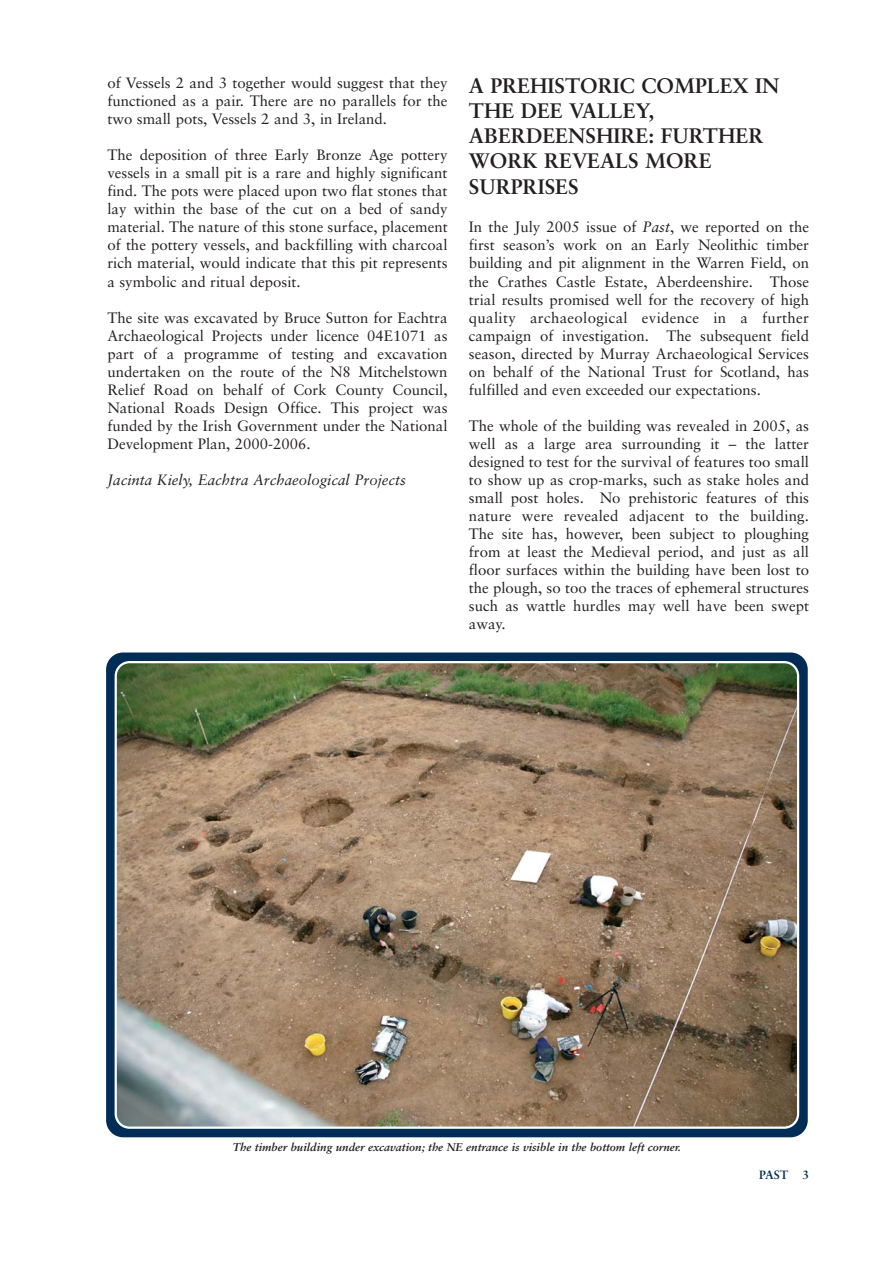
<style>
.page{position:relative;width:893px;height:1263px;background:#fff}
.page>*{position:absolute;margin:0;border:0;box-sizing:border-box;transform-origin:0 0}
.t1{font:700 21px/25.2px "Sabon";color:#231f20}
.t2{font:15px/18px "Sabon";color:#231f20;text-align:justify}
.t3{font:italic 15px "Sabon";color:#231f20}
.t4{font:700 12px "Sabon";color:#002c55}
.t5{font:italic 700 11.25px "Sabon";color:#231f20}
.s1{font-style:italic}
</style>
<div class="page">
<div style="left:106px;top:652px;width:702px;height:485px;background:#002c55;border-radius:17px"></div>
<img style="left:115px;top:661px;width:684px;height:468px">
<p class="t2" style="left:107px;top:75px;width:342px">of Vessels 2 and 3 together would suggest that they functioned as a pair. There are no parallels for the two small pots, Vessels 2 and 3, in Ireland.</p>
<p class="t2" style="left:107px;top:147px;width:342px">The deposition of three Early Bronze Age pottery vessels in a small pit is a rare and highly significant find. The pots were placed upon two flat stones that lay within the base of the cut on a bed of sandy material. The nature of this stone surface, placement of the pottery vessels, and backfilling with charcoal rich material, would indicate that this pit represents a symbolic and ritual deposit.</p>
<p class="t2" style="left:107px;top:310px;width:342px">The site was excavated by Bruce Sutton for Eachtra Archaeological Projects under licence 04E1071 as part of a programme of testing and excavation undertaken on the route of the N8 Mitchelstown Relief Road on behalf of Cork County Council, National Roads Design Office. This project was funded by the Irish Government under the National Development Plan, 2000-2006.</p>
<p class="t3" style="left:107px;top:473px;width:300px">Jacinta Kiely, Eachtra Archaeological Projects</p>
<h1 class="t1" style="left:469px;top:75px;width:312px">A PREHISTORIC COMPLEX IN<br>THE DEE VALLEY,<br>ABERDEENSHIRE: FURTHER<br>WORK REVEALS MORE<br>SURPRISES</h1>
<p class="t2" style="left:469px;top:219px;width:342px">In the July 2005 issue of <span class="s1">Past</span>, we reported on the first season’s work on an Early Neolithic timber building and pit alignment in the Warren Field, on the Crathes Castle Estate, Aberdeenshire. Those trial results promised well for the recovery of high quality archaeological evidence in a further campaign of investigation. The subsequent field season, directed by Murray Archaeological Services on behalf of the National Trust for Scotland, has fulfilled and even exceeded our expectations.</p>
<p class="t2" style="left:469px;top:418px;width:342px">The whole of the building was revealed in 2005, as well as a large area surrounding it – the latter designed to test for the survival of features too small to show up as crop-marks, such as stake holes and small post holes. No prehistoric features of this nature were revealed adjacent to the building.<br>The site has, however, been subject to ploughing from at least the Medieval period, and just as all floor surfaces within the building have been lost to the plough, so too the traces of ephemeral structures such as wattle hurdles may well have been swept away.</p>
<p class="t5" style="left:233px;top:1143px;width:450px">The timber building under excavation; the NE entrance is visible in the bottom left corner.</p>
<p class="t4" style="left:759px;top:1169px;width:52px">PAST 3</p>
</div>
